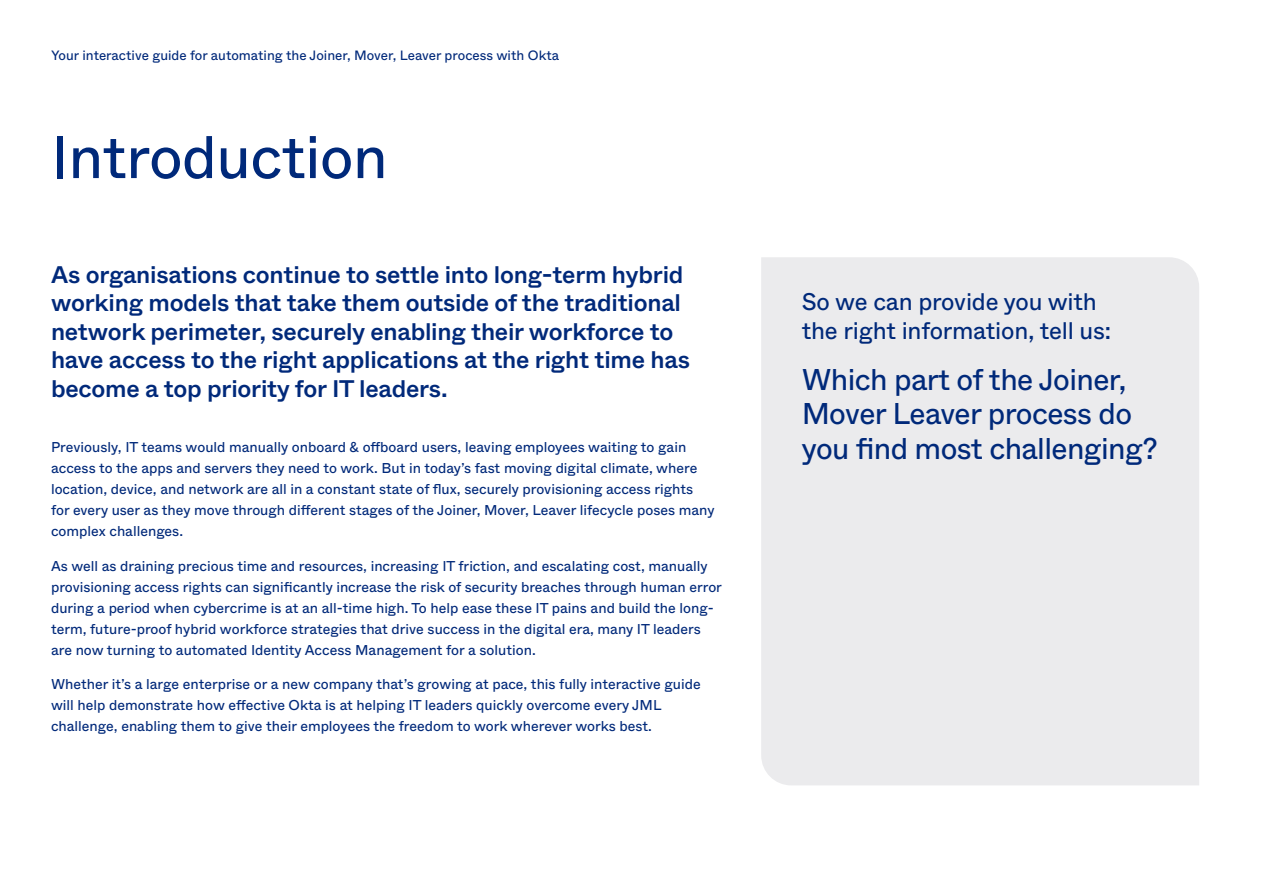
<style>
.page{position:relative;width:1263px;height:893px;background:#fff}
.page>*{position:absolute;margin:0;border:0;box-sizing:border-box;transform-origin:0 0}
.t1{font:60px "ABC Whyte";letter-spacing:-.01em;color:#00297a}
.t2{font:30px/34.5px "ABC Whyte";letter-spacing:-.02em;color:#00297a}
.t3{font:500 24px/28.5px "ABC Whyte";letter-spacing:-.01em;color:#00297a}
.t4{font:24px/28.5px "ABC Whyte";letter-spacing:-.01em;color:#00297a}
.t5{font:14.25px/21px "ABC Whyte";color:#00297a}
.t6{font:13.5px "ABC Whyte";color:#00297a}
</style>
<div class="page">
<div style="left:761px;top:257px;width:438px;height:528px;background:#ebebed"></div>
<p class="t6" style="left:51px;top:45px;width:510px">Your interactive guide for automating the Joiner, Mover, Leaver process with Okta</p>
<h1 class="t1" style="left:51px;top:110px;width:338px">Introduction</h1>
<p class="t3" style="left:51px;top:259px;width:640px">As organisations continue to settle into long-term hybrid working models that take them outside of the traditional network perimeter, securely enabling their workforce to have access to the right applications at the right time has become a top priority for IT leaders.</p>
<p class="t5" style="left:51px;top:436px;width:665px">Previously, IT teams would manually onboard &amp; offboard users, leaving employees waiting to gain access to the apps and servers they need to work. But in today’s fast moving digital climate, where location, device, and network are all in a constant state of flux, securely provisioning access rights for every user as they move through different stages of the Joiner, Mover, Leaver lifecycle poses many complex challenges.</p>
<p class="t5" style="left:51px;top:554px;width:672px">As well as draining precious time and resources, increasing IT friction, and escalating cost, manually provisioning access rights can significantly increase the risk of security breaches through human error during a period when cybercrime is at an all-time high. To help ease these IT pains and build the long&shy;term, future-proof hybrid workforce strategies that drive success in the digital era, many IT leaders are now turning to automated Identity Access Management for a solution.</p>
<p class="t5" style="left:51px;top:673px;width:651px">Whether it’s a large enterprise or a new company that’s growing at pace, this fully interactive guide will help demonstrate how effective Okta is at helping IT leaders quickly overcome every JML challenge, enabling them to give their employees the freedom to work wherever works best.</p>
<h3 class="t4" style="left:802px;top:286px;width:311px">So we can provide you with the right information, tell us:</h3>
<h2 class="t2" style="left:802px;top:360px;width:358px">Which part of the Joiner,<br>Mover Leaver process do you find most challenging?</h2>
</div>
